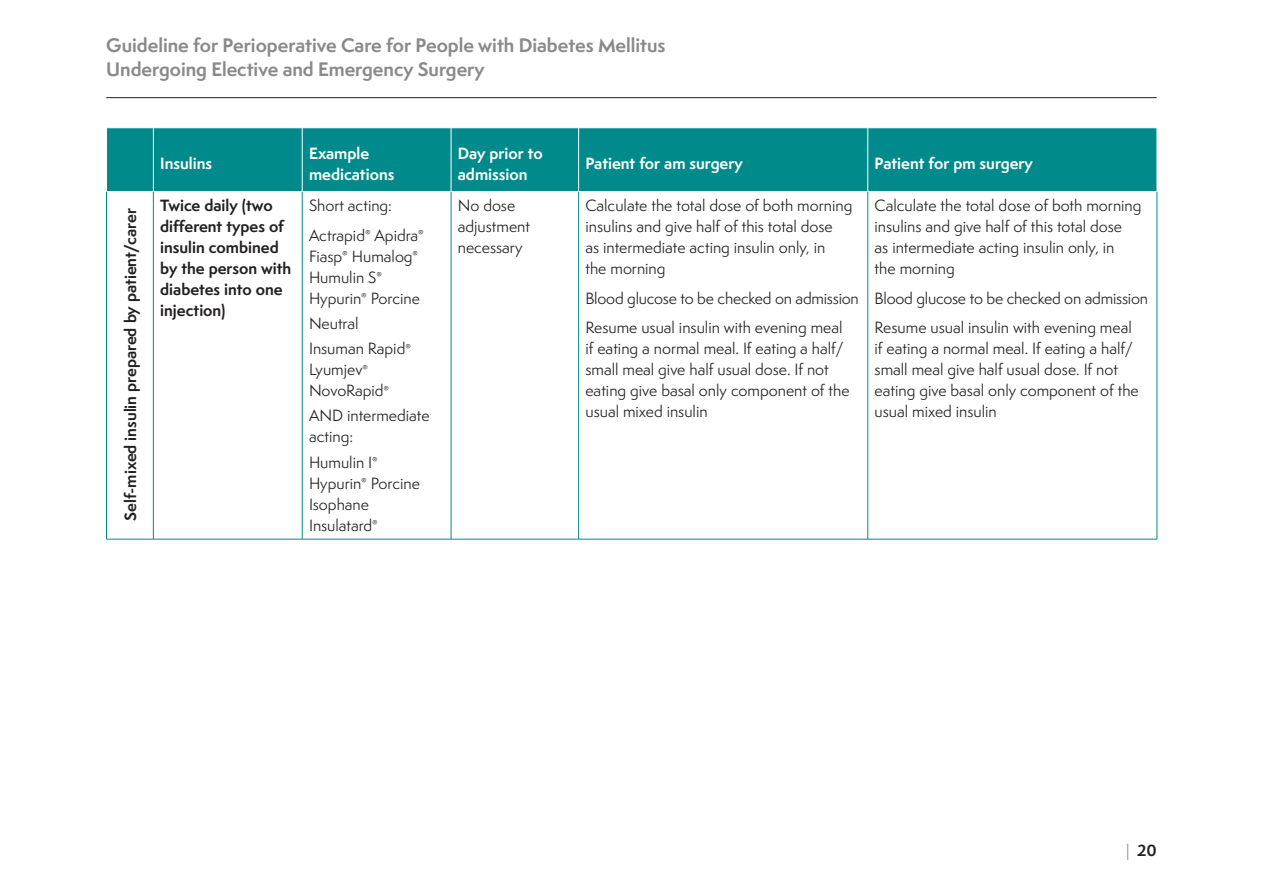
<style>
.page{position:relative;width:1263px;height:893px;background:#fff}
.page>*{position:absolute;margin:0;border:0;box-sizing:border-box;transform-origin:0 0}
.t1{font:700 18px/24px "Semplicita Pro";color:#888a88}
.t2{font:15px/21px "Semplicita Pro";color:#231f20}
.t3{font:700 15px/21px "Semplicita Pro";color:#231f20}
.t4{font:700 15px/21px "Semplicita Pro";color:#fff}
.s1{font-weight:400;color:#888a88}
</style>
<div class="page">
<hr style="left:106px;top:97px;width:1051px;height:1px;background:#231f20">
<div style="left:107px;top:128px;width:1050px;height:63px;background:#008a8b"></div>
<hr style="left:153px;top:128px;width:1px;height:63px;background:#fff">
<hr style="left:302px;top:128px;width:1px;height:63px;background:#fff">
<hr style="left:451px;top:128px;width:1px;height:63px;background:#fff">
<hr style="left:578px;top:128px;width:1px;height:63px;background:#fff">
<hr style="left:867px;top:128px;width:1px;height:63px;background:#fff">
<hr style="left:153px;top:192px;width:1px;height:347px;background:#008a8b">
<hr style="left:302px;top:192px;width:1px;height:347px;background:#008a8b">
<hr style="left:451px;top:192px;width:1px;height:347px;background:#008a8b">
<hr style="left:578px;top:192px;width:1px;height:347px;background:#008a8b">
<hr style="left:867px;top:192px;width:1px;height:347px;background:#008a8b">
<hr style="left:106px;top:192px;width:1px;height:347px;background:#008a8b">
<hr style="left:1157px;top:192px;width:1px;height:347px;background:#008a8b">
<hr style="left:106px;top:539px;width:47px;height:1px;background:#008a8b">
<hr style="left:153px;top:539px;width:149px;height:1px;background:#008a8b">
<hr style="left:302px;top:539px;width:149px;height:1px;background:#008a8b">
<hr style="left:451px;top:539px;width:128px;height:1px;background:#008a8b">
<hr style="left:579px;top:539px;width:289px;height:1px;background:#008a8b">
<hr style="left:868px;top:539px;width:289px;height:1px;background:#008a8b">
<p class="t1" style="left:106px;top:33px;width:561px">Guideline for Perioperative Care for People with Diabetes Mellitus<br>Undergoing Elective and Emergency Surgery</p>
<p class="t4" style="left:160px;top:153px;width:53px">Insulins</p>
<p class="t4" style="left:309px;top:143px;width:87px">Example medications</p>
<p class="t4" style="left:458px;top:143px;width:87px">Day prior to admission</p>
<p class="t4" style="left:585px;top:153px;width:159px">Patient for am surgery</p>
<p class="t4" style="left:874px;top:153px;width:160px">Patient for pm surgery</p>
<p class="t3" style="left:120px;top:521px;width:314px;rotate:-90deg">Self-mixed insulin prepared by patient/carer</p>
<p class="t3" style="left:160px;top:195px;width:133px">Twice daily (two different types of insulin combined by the person with diabetes into one injection)</p>
<p class="t2" style="left:309px;top:190px;width:116px;line-height:29.5px">Short acting:<br>Actrapid<sup>®</sup> Apidra<sup>®</sup></p>
<p class="t2" style="left:309px;top:245px;width:112px">Fiasp<sup>®</sup> Humalog<sup>®<br></sup>Humulin S<sup>®<br></sup>Hypurin<sup>®</sup> Porcine</p>
<p class="t2" style="left:309px;top:310px;width:103px;line-height:25.2px">Neutral<br>Insuman Rapid<sup>®</sup></p>
<p class="t2" style="left:309px;top:359px;width:82px">Lyumjev<sup>®<br></sup>NovoRapid<sup>®</sup></p>
<p class="t2" style="left:309px;top:405px;width:122px">AND intermediate acting:</p>
<p class="t2" style="left:309px;top:451px;width:112px">Humulin I<sup>®<br></sup>Hypurin<sup>®</sup> Porcine<br>Isophane<br>Insulatard<sup>®</sup></p>
<p class="t2" style="left:458px;top:195px;width:74px">No dose adjustment necessary</p>
<p class="t2" style="left:585px;top:195px;width:268px">Calculate the total dose of both morning insulins and give half of this total dose<br>as intermediate acting insulin only, in<br>the morning</p>
<p class="t2" style="left:585px;top:283px;width:275px;line-height:29.5px">Blood glucose to be checked on admission<br>Resume usual insulin with evening meal</p>
<p class="t2" style="left:585px;top:338px;width:266px">if eating a normal meal. If eating a half/ small meal give half usual dose. If not eating give basal only component of the usual mixed insulin</p>
<p class="t2" style="left:875px;top:195px;width:268px">Calculate the total dose of both morning insulins and give half of this total dose<br>as intermediate acting insulin only, in<br>the morning</p>
<p class="t2" style="left:875px;top:283px;width:275px;line-height:29.5px">Blood glucose to be checked on admission<br>Resume usual insulin with evening meal</p>
<p class="t2" style="left:875px;top:338px;width:266px">if eating a normal meal. If eating a half/ small meal give half usual dose. If not eating give basal only component of the usual mixed insulin</p>
<p class="t3" style="left:1126px;top:840px;width:32px"><span class="s1">|</span> 20</p>
</div>
